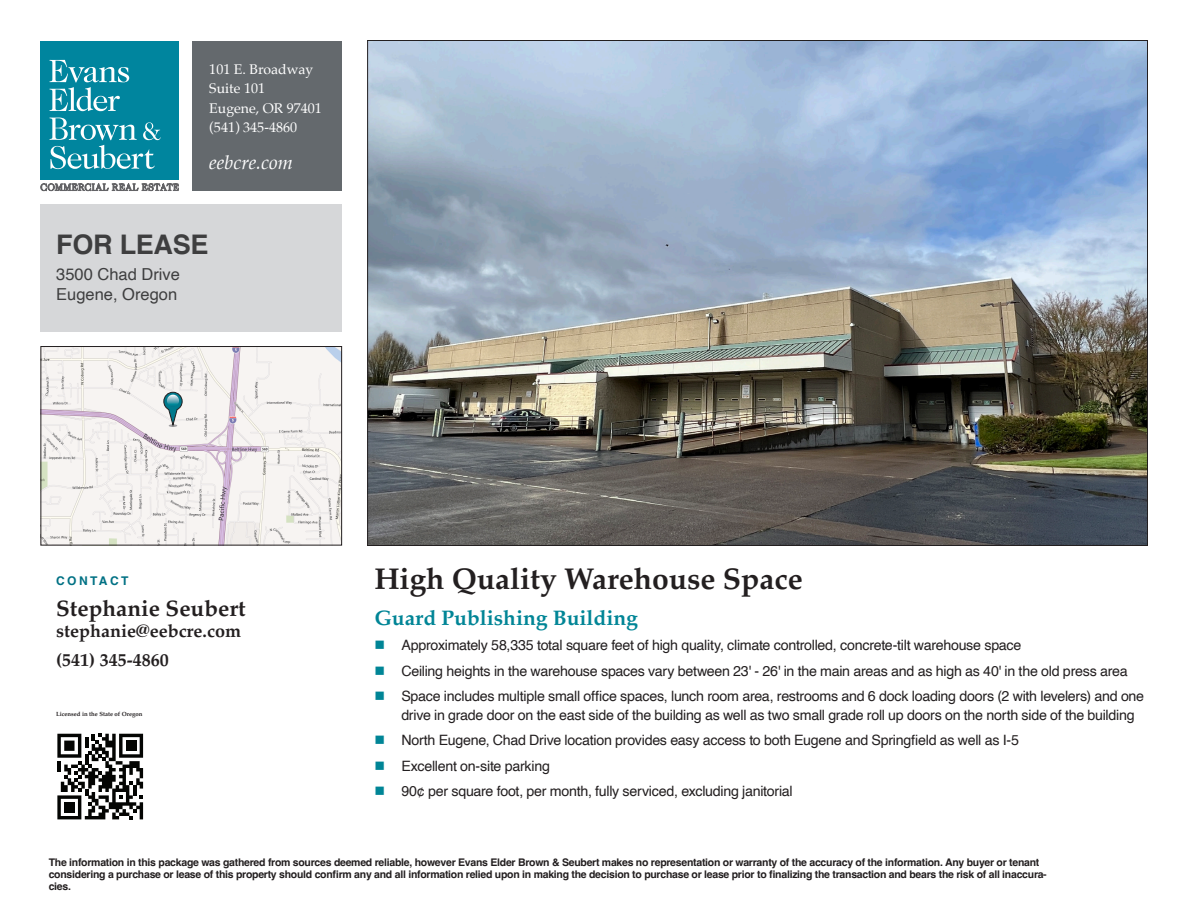
<style>
.page{position:relative;width:1188px;height:918px;background:#fff}
.page>*{position:absolute;margin:0;border:0;box-sizing:border-box;transform-origin:0 0}
.t1{font:700 30px "Palatino";color:#231f20}
.t2{font:700 27px "Helvetica";letter-spacing:-.01em;color:#3e3e3f}
.t3{font:700 22.5px "Palatino";color:#231f20}
.t4{font:700 21px "Palatino";color:#008596}
.t5{font:italic 19.5px "Palatino";color:#fff}
.t6{font:700 18px "Palatino";color:#231f20}
.t7{font:16.5px "Helvetica";color:#3e3e3f}
.Bullet_Points{font:14.25px/18.8px "Helvetica";letter-spacing:-.02em;color:#231f20}
.t8{font:14.1px/19.4px "Palatino";color:#fff}
.t9{font:700 12px "Helvetica";letter-spacing:.2em;color:#007184}
.t10{font:700 10.5px/12px "Helvetica";letter-spacing:-.025em;color:#231f20}
.t11{font:700 6px "Palatino";color:#231f20}
.s1{color:#008596}
</style>
<div class="page">
<svg style="left:57px;top:734px;width:86px;height:85px"></svg>
<div style="left:193px;top:41px;width:149px;height:150px;background:#64696d"></div>
<div style="left:40px;top:205px;width:302px;height:127px;background:#d6d7d9"></div>
<div style="left:41px;top:41px;width:138px;height:138px;background:#00859e"></div>
<svg style="left:49px;top:118px;width:112px;height:51px"></svg>
<svg style="left:49px;top:60px;width:80px;height:51px"></svg>
<svg style="left:41px;top:183px;width:138px;height:8px"></svg>
<img style="left:369px;top:42px;width:777px;height:502px">
<img style="left:42px;top:348px;width:298px;height:195px">
<div style="left:40px;top:346px;width:302px;height:199px;border:1px solid #231f20"></div>
<svg style="left:163px;top:392px;width:20px;height:35px"></svg>
<p class="t8" style="left:209px;top:59px;width:114px">101 E. Broadway<br>Suite 101<br>Eugene, OR 97401 (541) 345-4860</p>
<h3 class="t5" style="left:209px;top:146px;width:85px">eebcre.com</h3>
<p class="t2" style="left:56px;top:228px;width:154px">FOR LEASE</p>
<p class="t7" style="left:56px;top:262px;width:125px">3500 Chad Drive</p>
<p class="t7" style="left:56px;top:281px;width:123px">Eugene, Oregon</p>
<p class="t9" style="left:56px;top:573px;width:74px">CONTACT</p>
<p class="t3" style="left:56px;top:589px;width:191px">Stephanie Seubert</p>
<p class="t6" style="left:56px;top:616px;width:186px">stephanie@eebcre.com</p>
<p class="t6" style="left:56px;top:644px;width:114px">(541) 345-4860</p>
<p class="t11" style="left:56px;top:709px;width:88px">Licensed in the State of Oregon</p>
<p class="t1" style="left:374px;top:553px;width:430px">High Quality Warehouse Space</p>
<p class="t4" style="left:374px;top:600px;width:265px">Guard Publishing Building</p>
<p class="Bullet_Points" style="left:374px;top:636px;width:649px"><span class="s1">■</span> Approximately 58,335 total square feet of high quality, climate controlled, concrete-tilt warehouse space</p>
<p class="Bullet_Points" style="left:374px;top:662px;width:755px"><span class="s1">■</span> Ceiling heights in the warehouse spaces vary between 23' - 26' in the main areas and as high as 40' in the old press area</p>
<p class="Bullet_Points" style="left:401px;top:687px;width:744px;text-indent:-27px"><span class="s1">■</span> Space includes multiple small office spaces, lunch room area, restrooms and 6 dock loading doors (2 with levelers) and one drive in grade door on the east side of the building as well as two small grade roll up doors on the north side of the building</p>
<p class="Bullet_Points" style="left:374px;top:731px;width:646px"><span class="s1">■</span> North Eugene, Chad Drive location provides easy access to both Eugene and Springfield as well as I-5</p>
<p class="Bullet_Points" style="left:374px;top:757px;width:177px"><span class="s1">■</span> Excellent on-site parking</p>
<p class="Bullet_Points" style="left:374px;top:782px;width:420px"><span class="s1">■</span> 90¢ per square foot, per month, fully serviced, excluding janitorial</p>
<p class="t10" style="left:49px;top:858px;width:1000px">The information in this package was gathered from sources deemed reliable, however Evans Elder Brown &amp; Seubert makes no representation or warranty of the accuracy of the information. Any buyer or tenant considering a purchase or lease of this property should confirm any and all information relied upon in making the decision to purchase or lease prior to finalizing the transaction and bears the risk of all inaccura&shy;cies.</p>
</div>
